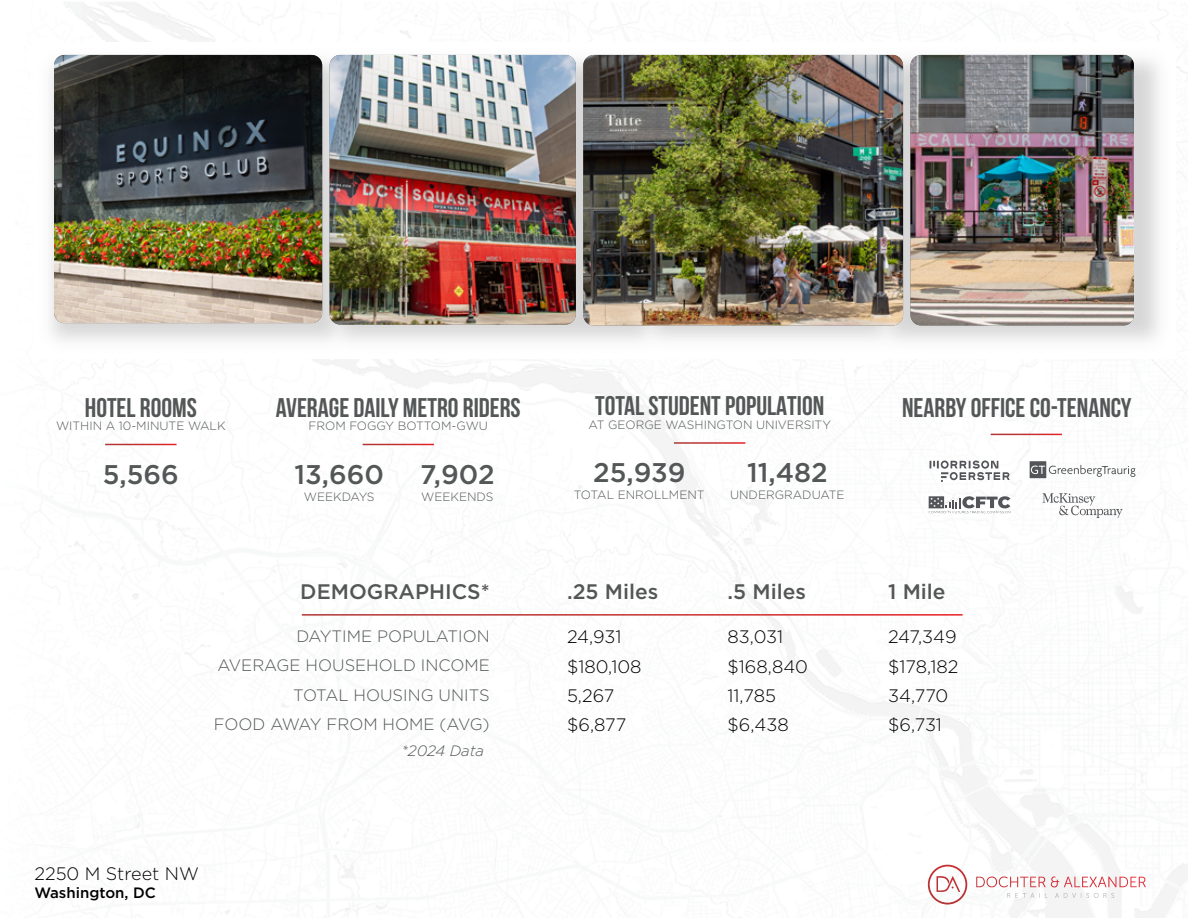
<style>
.page{position:relative;width:1188px;height:918px;background:#fff}
.page>*{position:absolute;margin:0;border:0;box-sizing:border-box;transform-origin:0 0}
.t1{font:700 27px "Bebas Neue";color:#545757}
.t2{font:500 27px "Gotham";color:#545757}
.t3{font:500 21px "Gotham";color:#545656}
.t4{font:300 18px "Gotham";color:#000}
.t5{font:300 16.5px "Gotham";color:#545656}
.t6{font:500 15px "Gotham";color:#000}
.t7{font:italic 300 15px "Gotham";letter-spacing:-.005em;color:#545757}
.t8{font:300 12px "Gotham";color:#545757}
</style>
<div class="page">
<img style="left:50px;top:2px;width:1138px;height:916px">
<svg style="left:928px;top:865px;width:186px;height:40px"></svg>
<img style="left:50px;top:42px;width:1126px;height:316px">
<img style="left:54px;top:55px;width:268px;height:268px">
<img style="left:910px;top:55px;width:224px;height:270px">
<img style="left:330px;top:55px;width:246px;height:270px">
<hr style="left:302px;top:614px;width:661px;height:2px;background:#fff">
<hr style="left:105px;top:444px;width:72px;height:1px;background:#fff">
<hr style="left:674px;top:442px;width:71px;height:2px;background:#fff">
<hr style="left:363px;top:444px;width:71px;height:1px;background:#fff">
<hr style="left:991px;top:434px;width:71px;height:1px;background:#fff">
<svg style="left:1030px;top:461px;width:105px;height:17px"></svg>
<svg style="left:930px;top:460px;width:80px;height:22px"></svg>
<svg style="left:1042px;top:493px;width:81px;height:25px"></svg>
<svg style="left:929px;top:496px;width:81px;height:17px"></svg>
<img style="left:583px;top:55px;width:320px;height:270px">
<h1 class="t1" style="left:85px;top:393px;width:114px">HOTEL ROOMS</h1>
<p class="t8" style="left:56px;top:418px;width:171px">WITHIN A 10-MINUTE WALK</p>
<h1 class="t2" style="left:103px;top:457px;width:78px">5,566</h1>
<h1 class="t1" style="left:276px;top:393px;width:246px">AVERAGE DAILY METRO RIDERS</h1>
<p class="t8" style="left:309px;top:418px;width:181px">FROM FOGGY BOTTOM-GWU</p>
<h1 class="t2" style="left:294px;top:457px;width:91px">13,660</h1>
<p class="t8" style="left:304px;top:489px;width:72px">WEEKDAYS</p>
<h1 class="t2" style="left:420px;top:457px;width:76px">7,902</h1>
<p class="t8" style="left:421px;top:489px;width:74px">WEEKENDS</p>
<h1 class="t1" style="left:595px;top:391px;width:231px">TOTAL STUDENT POPULATION</h1>
<p class="t8" style="left:588px;top:417px;width:244px">AT GEORGE WASHINGTON UNIVERSITY</p>
<h1 class="t2" style="left:593px;top:455px;width:94px">25,939</h1>
<p class="t8" style="left:574px;top:488px;width:132px">TOTAL ENROLLMENT</p>
<h1 class="t2" style="left:747px;top:455px;width:82px">11,482</h1>
<p class="t8" style="left:730px;top:488px;width:116px">UNDERGRADUATE</p>
<h1 class="t1" style="left:902px;top:393px;width:231px">NEARBY OFFICE CO-TENANCY</h1>
<h2 class="t3" style="left:300px;top:578px;width:191px">DEMOGRAPHICS*</h2>
<h2 class="t3" style="left:567px;top:578px;width:93px">.25 Miles</h2>
<h2 class="t3" style="left:728px;top:578px;width:80px">.5 Miles</h2>
<h2 class="t3" style="left:888px;top:578px;width:59px">1 Mile</h2>
<h3 class="t5" style="left:296px;top:626px;width:195px">DAYTIME POPULATION</h3>
<h3 class="t4" style="left:567px;top:626px;width:56px">24,931</h3>
<h3 class="t4" style="left:728px;top:626px;width:57px">83,031</h3>
<h3 class="t4" style="left:888px;top:626px;width:70px">247,349</h3>
<h3 class="t5" style="left:218px;top:655px;width:274px">AVERAGE HOUSEHOLD INCOME</h3>
<h3 class="t4" style="left:567px;top:655px;width:76px">$180,108</h3>
<h3 class="t4" style="left:728px;top:655px;width:82px">$168,840</h3>
<h3 class="t4" style="left:888px;top:655px;width:72px">$178,182</h3>
<h3 class="t5" style="left:293px;top:684px;width:198px">TOTAL HOUSING UNITS</h3>
<h3 class="t4" style="left:567px;top:684px;width:49px">5,267</h3>
<h3 class="t4" style="left:728px;top:684px;width:50px">11,785</h3>
<h3 class="t4" style="left:888px;top:684px;width:62px">34,770</h3>
<h3 class="t5" style="left:214px;top:713px;width:277px">FOOD AWAY FROM HOME (AVG)</h3>
<h3 class="t4" style="left:567px;top:713px;width:61px">$6,877</h3>
<h3 class="t4" style="left:728px;top:713px;width:63px">$6,438</h3>
<h3 class="t4" style="left:888px;top:713px;width:55px">$6,731</h3>
<h3 class="t4" style="left:34px;top:863px;width:166px">2250 M Street NW</h3>
<p class="t6" style="left:34px;top:883px;width:123px">Washington, DC</p>
<p class="t7" style="left:401px;top:742px;width:84px">*2024 Data</p>
</div>
